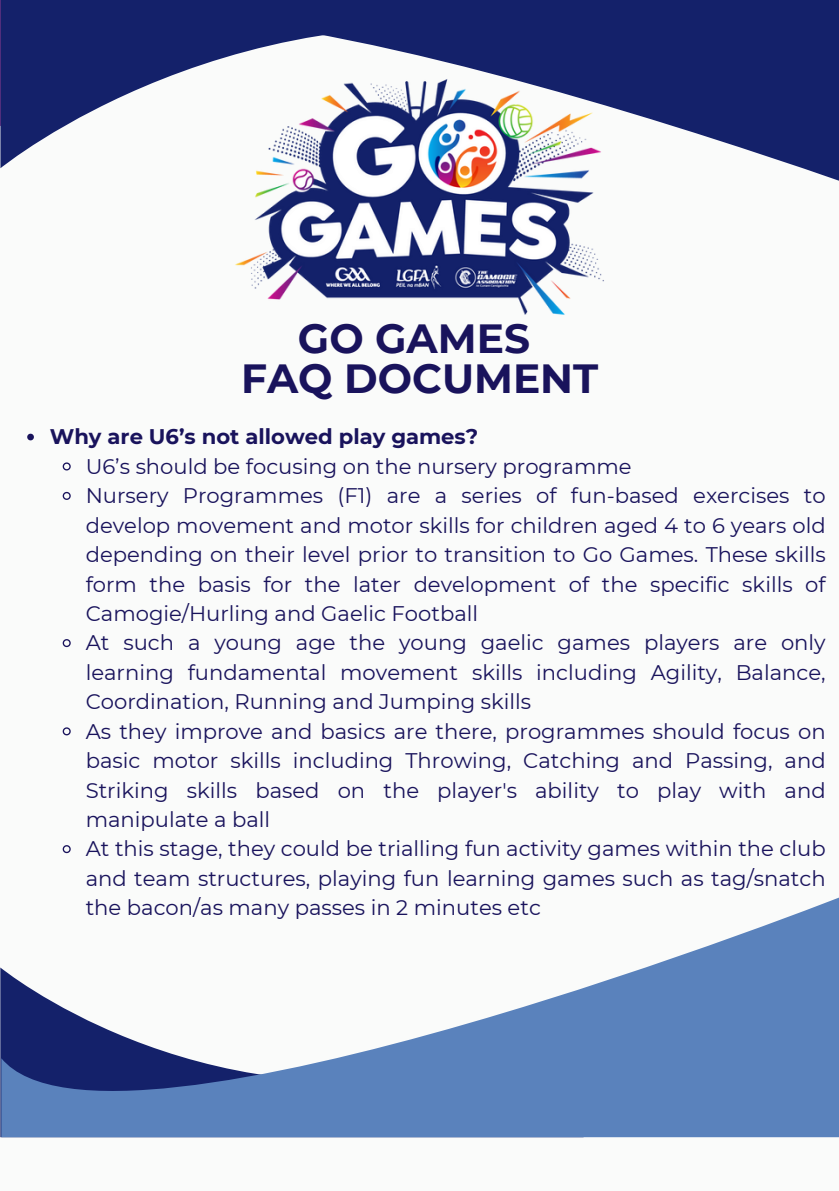
<style>
.page{position:relative;width:839px;height:1191px;background:#fff}
.page>*{position:absolute;margin:0;border:0;box-sizing:border-box;transform-origin:0 0}
.t1{font:700 40.6px/40.4px "Montserrat";color:#19135c;text-align:center}
.t2{font:21.2px/29.4px "Montserrat";color:#19135c;text-align:justify}
.t3{font:700 21.2px "Montserrat";color:#19135c}
</style>
<div class="page">
<div style="left:0;top:0;width:838px;height:1191px;background:#fafbfa"></div>
<svg style="left:2px;top:0;width:836px;height:181px;fill:#14216a"></svg>
<img style="left:190px;top:36px;width:458px;height:279px">
<svg style="left:27px;top:434px;width:7px;height:6px"></svg>
<svg style="left:62px;top:462px;width:9px;height:9px"></svg>
<svg style="left:62px;top:491px;width:9px;height:9px"></svg>
<svg style="left:62px;top:639px;width:9px;height:9px"></svg>
<svg style="left:62px;top:727px;width:9px;height:9px"></svg>
<svg style="left:62px;top:845px;width:9px;height:9px"></svg>
<svg style="left:1px;top:898px;width:837px;height:240px;fill:#5a82bc"></svg>
<p class="t1" style="left:241px;top:318px;width:359px">GO GAMES<br>FAQ DOCUMENT</p>
<p class="t3" style="left:50px;top:424px;width:430px">Why are U6’s not allowed play games?</p>
<p class="t2" style="left:86px;top:452px;width:547px">U6’s should be focusing on the nursery programme</p>
<p class="t2" style="left:86px;top:481px;width:741px">Nursery Programmes (F1) are a series of fun-based exercises to develop movement and motor skills for children aged 4 to 6 years old depending on their level prior to transition to Go Games. These skills form the basis for the later development of the specific skills of Camogie/Hurling and Gaelic Football</p>
<h1 class="t2" style="left:86px;top:628px;width:741px">At such a young age the young gaelic games players are only learning fundamental movement skills including Agility, Balance, Coordination, Running and Jumping skills</h1>
<p class="t2" style="left:86px;top:716px;width:741px">As they improve and basics are there, programmes should focus on basic motor skills including Throwing, Catching and Passing, and Striking skills based on the player's ability to play with and manipulate a ball</p>
<p class="t2" style="left:86px;top:834px;width:741px">At this stage, they could be trialling fun activity games within the club and team structures, playing fun learning games such as tag/snatch the bacon/as many passes in 2 minutes etc</p>
</div>
